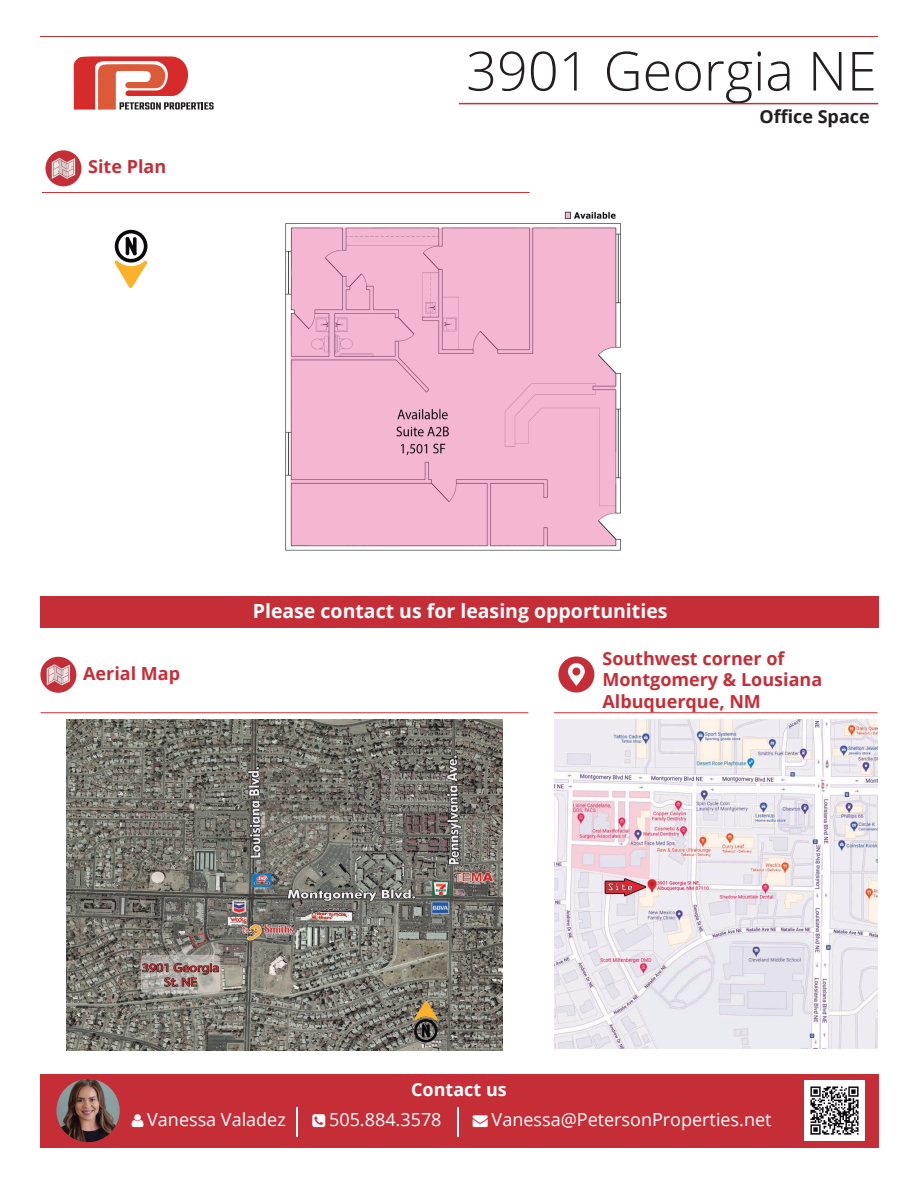
<style>
.page{position:relative;width:918px;height:1188px;background:#fff}
.page>*{position:absolute;margin:0;border:0;box-sizing:border-box;transform-origin:0 0}
.t1{font:300 54px "Open Sans";color:#231f20}
.t2{font:700 19.5px "Open Sans";color:#fff}
.t3{font:700 18px/21.6px "Open Sans";color:#c62e37}
.t4{font:18px "Open Sans";color:#fff}
.t5{font:700 18px "Open Sans";color:#231f20}
.t6{font:700 18px "Open Sans";color:#fff}
</style>
<div class="page">
<div style="left:40px;top:596px;width:838px;height:32px;background:#c62e37"></div>
<img style="left:285px;top:211px;width:336px;height:340px">
<svg style="left:114px;top:230px;width:34px;height:58px"></svg>
<div style="left:40px;top:1074px;width:838px;height:74px;background:#c62e37"></div>
<hr style="left:296px;top:1107px;width:2px;height:30px;background:#fff">
<hr style="left:457px;top:1107px;width:1px;height:30px;background:#fff">
<img style="left:56px;top:1079px;width:64px;height:63px;border-radius:32px">
<div style="left:804px;top:1081px;width:61px;height:60px;background:#fff"></div>
<hr style="left:41px;top:712px;width:487px;height:1px;background:#c62e37">
<svg style="left:558px;top:657px;width:36px;height:36px"></svg>
<hr style="left:554px;top:712px;width:324px;height:1px;background:#c62e37">
<div style="left:40px;top:657px;width:36px;height:36px;background:#c62e37;border-radius:50%"></div>
<svg style="left:47px;top:664px;width:23px;height:21px"></svg>
<hr style="left:41px;top:36px;width:837px;height:1px;background:#c62e37">
<hr style="left:459px;top:103px;width:419px;height:1px;background:#c62e37">
<svg style="left:74px;top:56px;width:140px;height:54px"></svg>
<img style="left:554px;top:719px;width:324px;height:329px">
<img style="left:810px;top:1086px;width:49px;height:49px">
<img style="left:66px;top:719px;width:436px;height:331px">
<svg style="left:414px;top:1001px;width:24px;height:42px"></svg>
<div style="left:45px;top:150px;width:36px;height:36px;background:#c62e37;border-radius:50%"></div>
<svg style="left:52px;top:158px;width:23px;height:21px"></svg>
<hr style="left:42px;top:192px;width:488px;height:1px;background:#c62e37">
<p class="t3" style="left:88px;top:156px;width:80px">Site Plan</p>
<h1 class="t1" style="left:466px;top:34px;width:412px">3901 Georgia NE</h1>
<p class="t5" style="left:759px;top:104px;width:112px">Office Space</p>
<p class="t3" style="left:83px;top:662px;width:99px">Aerial Map</p>
<p class="t2" style="left:253px;top:598px;width:416px">Please contact us for leasing opportunities</p>
<p class="t3" style="left:602px;top:647px;width:221px">Southwest corner of<br>Montgomery &amp; Lousiana<br>Albuquerque, NM</p>
<p class="t4" style="left:147px;top:1108px;width:140px">Vanessa Valadez</p>
<p class="t6" style="left:411px;top:1077px;width:97px">Contact us</p>
<p class="t4" style="left:329px;top:1108px;width:114px">505.884.3578</p>
<p class="t4" style="left:492px;top:1108px;width:281px">Vanessa@PetersonProperties.net</p>
</div>
